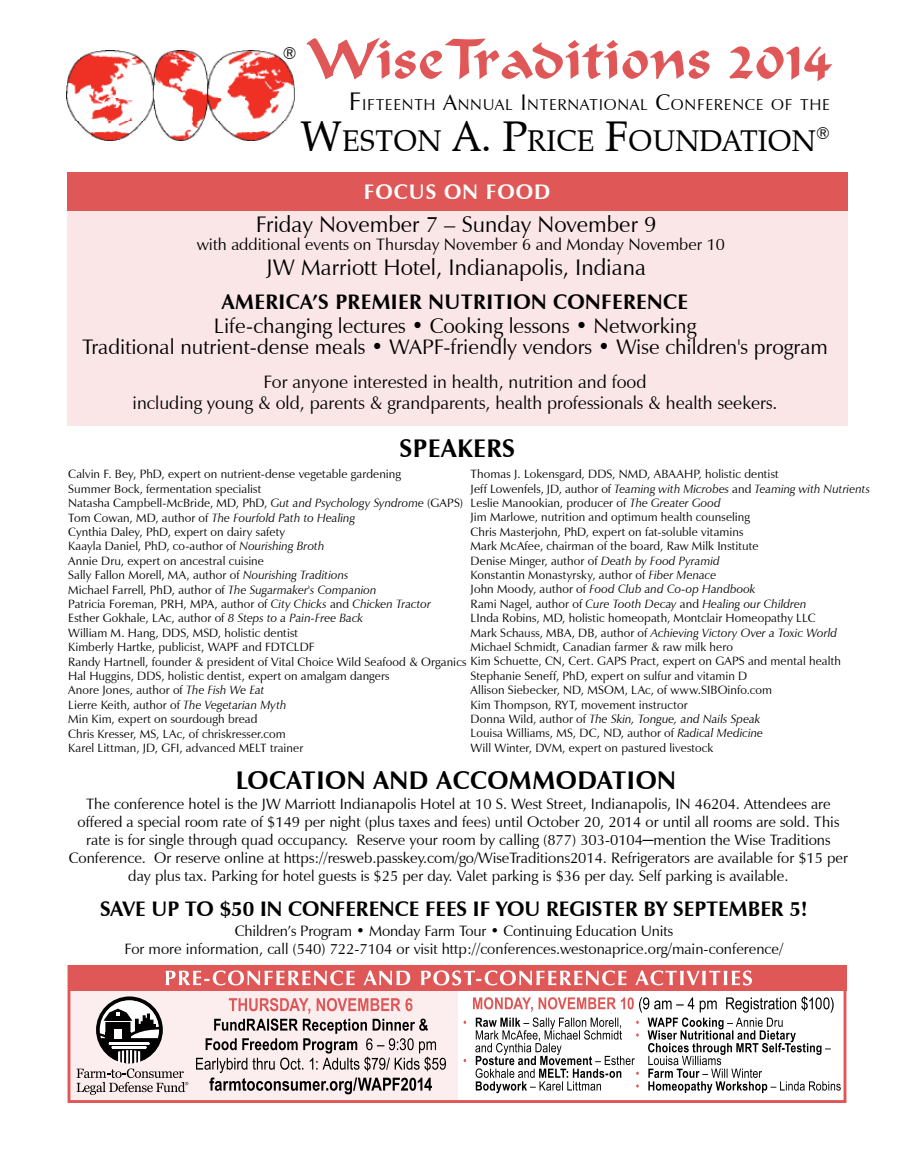
<style>
.page{position:relative;width:905px;height:1161px;background:#fff}
.page>*{position:absolute;margin:0;border:0;box-sizing:border-box;transform-origin:0 0}
.t1{font:54px "Merlin Plain";letter-spacing:.02em;color:#df5857}
.t2{font:29.4px "Zapf Calligraphic 801 BT";color:#000}
.t3{font:700 25.5px "Zapf Humanist 601 BT";letter-spacing:.02em;color:#000}
.t4{font:22.5px "Zapf Humanist 601 BT";color:#000}
.t5{font:21px/21px "Zapf Humanist 601 BT";color:#000;text-align:center}
.t6{font:700 21px "Zapf Humanist 601 BT";color:#000}
.t7{font:700 21px "Zapf Humanist 601 BT";letter-spacing:.02em;color:#000}
.t8{font:700 21px "Zapf Humanist 601 BT";letter-spacing:.05em;color:#fff}
.t9{font:18px/21px "Zapf Humanist 601 BT";color:#000;text-align:center}
.t10{font:16.5px "Zapf Humanist 601 BT";color:#000}
.t11{font:15.75px "Zapf Humanist 601 BT";letter-spacing:.045em;color:#000}
.t12{font:15px/18px "Zapf Humanist 601 BT";color:#000;text-align:center}
.t13{font:12px/14.4px "Zapf Humanist 601 BT";letter-spacing:.005em;color:#000}
.s1{font-size:25.5px}
.s2{font-size:22.5px}
.s3{font-size:42px}
.s4{font-style:italic}
.s5{font-family:"Times New Roman"}
</style>
<div class="page">
<div style="left:67px;top:211px;width:780px;height:215px;background:#fae6e6"></div>
<div style="left:67px;top:172px;width:780px;height:39px;background:#df5857"></div>
<img style="left:67px;top:51px;width:228px;height:90px">
<div style="left:70px;top:982px;width:388px;height:118px;background:#fceeee"></div>
<div style="left:69px;top:965px;width:777px;height:25px;background:#df5857"></div>
<div style="left:68px;top:965px;width:778px;height:138px;border:3px solid #df5857"></div>
<svg style="left:166px;top:970px;width:586px;height:15px"></svg>
<svg style="left:473px;top:996px;width:367px;height:97px"></svg>
<svg style="left:196px;top:998px;width:250px;height:96px"></svg>
<svg style="left:76px;top:996px;width:112px;height:99px"></svg>
<h3 class="t10" style="left:283px;top:43px;width:15px">®</h3>
<h1 class="t1" style="left:307px;top:27px;width:527px">WiseTraditions 2014</h1>
<h3 class="t11" style="left:349px;top:95px;width:482px"><span class="s1">F</span>IFTEENTH <span class="s2">A</span>NNUAL <span class="s2">I</span> NTERNATIONAL <span class="s2">C</span>ONFERENCE OF THE</h3>
<h2 class="t2" style="left:300px;top:123px;width:531px"><span class="s3">W</span>ESTON <span class="s3">A. P</span>RICE <span class="s3">F</span>OUNDATION<sup>®</sup></h2>
<h3 class="t8" style="left:364px;top:179px;width:188px">FOCUS ON FOOD</h3>
<h3 class="t4" style="left:256px;top:210px;width:402px">Friday November 7 – Sunday November 9</h3>
<h3 class="t10" style="left:197px;top:234px;width:529px">with additional events on Thursday November 6 and Monday November 10</h3>
<h3 class="t4" style="left:266px;top:254px;width:381px">JW Marriott Hotel, Indianapolis, Indiana</h3>
<h3 class="t7" style="left:222px;top:289px;width:391px">AMERICA’S PREMIER NUTRITION CONFERE</h3>
<h3 class="t6" style="left:647px;top:289px;width:40px">NCE</h3>
<h3 class="t5" style="left:82px;top:315px;width:747px">Life-changing lectures • Cooking lessons • Networking<br>Traditional nutrient-dense meals • WAPF-friendly vendors • Wise children's program</h3>
<h3 class="t9" style="left:132px;top:371px;width:646px">For anyone interested in health, nutrition and food<br>including young &amp; old, parents &amp; grandparents, health professionals &amp; health seekers.</h3>
<h3 class="t3" style="left:399px;top:433px;width:117px">SPEAKERS</h3>
<p class="t13" style="left:470px;top:467px;width:401px">Thomas J. Lokensgard, DDS, NMD, ABAAHP, holistic dentist<br>Jeff Lowenfels, JD, author of <span class="s4">Teaming with Microbes</span> and <span class="s4">Teaming with Nutrients </span>Leslie Manookian, producer of <span class="s4">The Greater Good<br></span>Jim Marlowe, nutrition and optimum health counseling<br>Chris Masterjohn, PhD, expert on fat-soluble vitamins<br>Mark McAfee, chairman of the board, Raw Milk Institute<br>Denise Minger, author of <span class="s4">Death by Food Pyramid<br></span>Konstantin Monastyrsky, author of <span class="s4">Fiber Menace<br></span>John Moody, author of <span class="s4">Food Club and Co-op Handbook<br></span>Rami Nagel, author of <span class="s4">Cure Tooth Decay</span> and <span class="s4">Healing our Children<br></span>LInda Robins, MD, holistic homeopath, Montclair Homeopathy LLC<br>Mark Schauss, MBA, DB, author of <span class="s4">Achieving Victory Over a Toxic World </span>Michael Schmidt, Canadian farmer &amp; raw milk hero</p>
<p class="t13" style="left:470px;top:668px;width:303px">Stephanie Seneff, PhD, expert on sulfur and vitamin D Allison Siebecker, ND, MSOM, LAc, of www.SIBOinfo.com Kim Thompson, RYT, movement instructor<br>Donna Wild, author of <span class="s4">The Skin, Tongue, and Nails Speak </span>Louisa Williams, MS, DC, ND, author of <span class="s4">Radical Medicine </span>Will Winter, DVM, expert on pastured livestock</p>
<p class="t13" style="left:68px;top:467px;width:774px">Calvin F. Bey, PhD, expert on nutrient-dense vegetable gardening<br>Summer Bock, fermentation specialist<br>Natasha Campbell-McBride, MD, PhD, <span class="s4">Gut and Psychology Syndrome</span> (GAPS)<br>Tom Cowan, MD, author of <span class="s4">The Fourfold Path to Healing<br></span>Cynthia Daley, PhD, expert on dairy safety<br>Kaayla Daniel, PhD, co-author of <span class="s4">Nourishing Broth<br></span>Annie Dru, expert on ancestral cuisine<br>Sally Fallon Morell, MA, author of <span class="s4">Nourishing Traditions<br></span>Michael Farrell, PhD, author of <span class="s4">The Sugarmaker's Companion<br></span>Patricia Foreman, PRH, MPA, author of <span class="s4">City Chicks</span> and <span class="s4">Chicken Tractor<br></span>Esther Gokhale, LAc, author of <span class="s4">8 Steps to a Pain-Free Back<br></span>William M. Hang, DDS, MSD, holistic dentist<br>Kimberly Hartke, publicist, WAPF and FDTCLDF<br>Randy Hartnell, founder &amp; president of Vital Choice Wild Seafood &amp; Organics Kim Schuette, CN, Cert. GAPS Pract, expert on GAPS and mental health Hal Huggins, DDS, holistic dentist, expert on amalgam dangers<br>Anore Jones, author of <span class="s4">The Fish We Eat<br></span>Lierre Keith, author of <span class="s4">The Vegetarian Myth<br></span>Min Kim, expert on sourdough bread<br>Chris Kresser, MS, LAc, of chriskresser.com<br>Karel Littman, JD, GFI, advanced MELT trainer</p>
<h3 class="t3" style="left:236px;top:764px;width:442px">LOCATION AND ACCOMMODATION</h3>
<p class="t12" style="left:69px;top:795px;width:781px">The conference hotel is the JW Marriott Indianapolis Hotel at 10 S. West Street, Indianapolis, IN 46204. Attendees are offered a special room rate of $149 per night (plus taxes and fees) until October 20, 2014 or until all rooms are sold. This rate is for single through quad occupancy. Reserve your room by calling (877) 303-0104<span class="s5">─</span>mention the Wise Traditions Conference. Or reserve online at https://resweb.passkey.com/go/WiseTraditions2014. Refrigerators are available for $15 per day plus tax. Parking for hotel guests is $25 per day. Valet parking is $36 per day. Self parking is available.</p>
<h3 class="t6" style="left:100px;top:896px;width:204px">SAVE UP TO $50 IN CON</h3>
<h3 class="t6" style="left:335px;top:896px;width:474px">FERENCE FEES IF YOU REGISTER BY SEPTEMBER 5!</h3>
<p class="t12" style="left:124px;top:922px;width:660px">Children’s Program • Monday Farm Tour • Continuing Education Units<br>For more information, call (540) 722-7104 or visit http://conferences.westonaprice.org/main-conference/</p>
</div>
